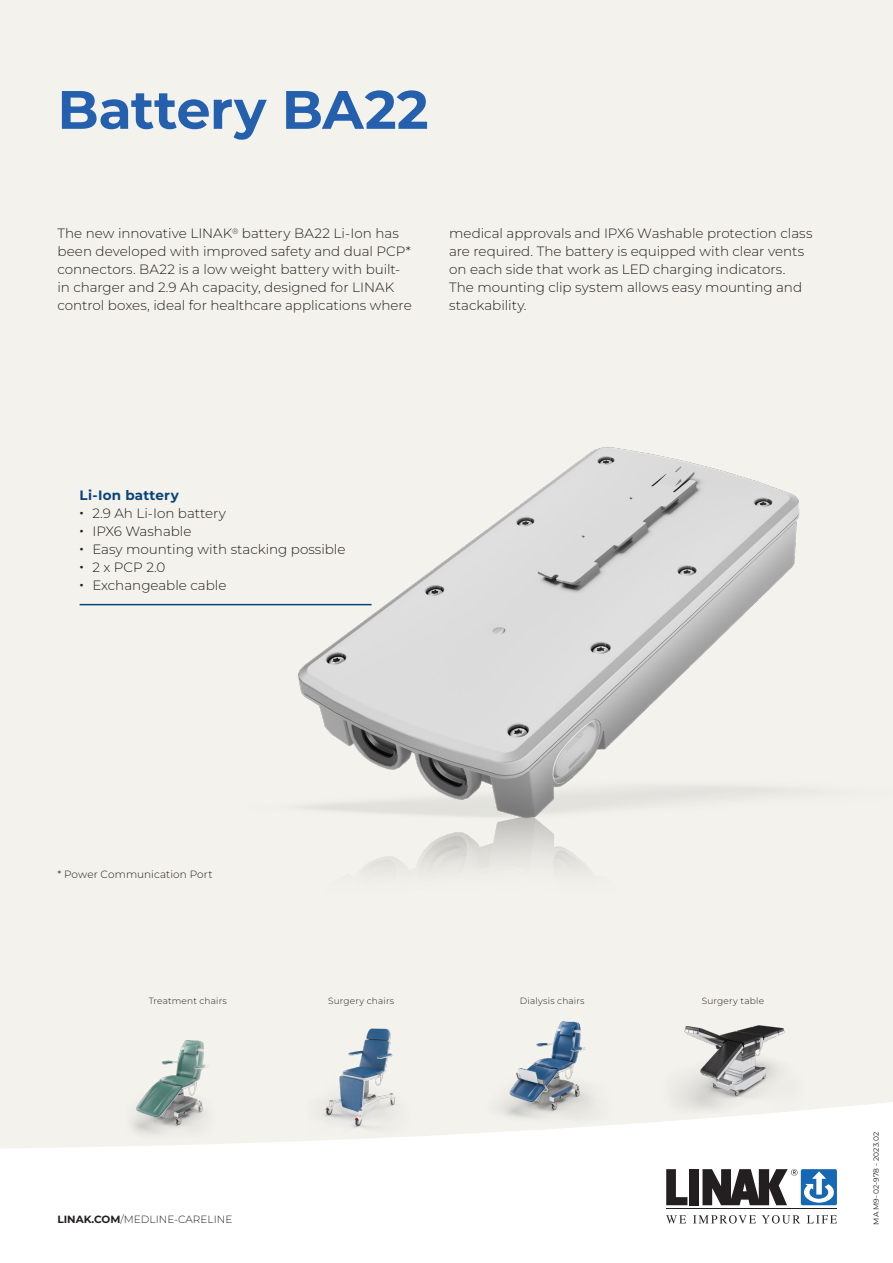
<style>
.page{position:relative;width:893px;height:1263px;background:#fff}
.page>*{position:absolute;margin:0;border:0;box-sizing:border-box;transform-origin:0 0}
.t1{font:700 54px "Montserrat";letter-spacing:-.005em;color:#2460ad}
.Montserrat_Light_Bod{font:300 13.5px/18px "Montserrat";color:#231f20}
.Montserrat_Light_Bod-2{font:700 13.5px "Montserrat";letter-spacing:.015em;color:#0b437a}
.Montserrat_Light_Bod-3{font:300 10.5px "Montserrat";color:#231f20}
.t2{font:300 9px "Montserrat";letter-spacing:.02em;color:#231f20}
.Montserrat_Light_Bod-4{font:7.5px "Montserrat";letter-spacing:.015em;color:#231f20}
.s1{font-weight:700}
</style>
<div class="page">
<div style="left:0;top:0;width:893px;height:1148px;background:#f3f2ed"></div>
<img style="left:161px;top:389px;width:732px;height:662px">
<hr style="left:80px;top:604px;width:292px;height:1px;background:#0b437a">
<svg style="left:666px;top:1169px;width:21px;height:36px"></svg>
<div style="left:689px;top:1169px;width:10px;height:36px;background:#231f20"></div>
<svg style="left:666px;top:1215px;width:20px;height:8px"></svg>
<svg style="left:693px;top:1215px;width:63px;height:8px"></svg>
<svg style="left:762px;top:1215px;width:38px;height:8px"></svg>
<svg style="left:807px;top:1215px;width:30px;height:8px"></svg>
<hr style="left:666px;top:1208px;width:171px;height:1px;background:#231f20">
<svg style="left:702px;top:1169px;width:135px;height:36px"></svg>
<img style="left:110px;top:1036px;width:131px;height:108px">
<img style="left:307px;top:1024px;width:119px;height:117px">
<img style="left:662px;top:1013px;width:141px;height:100px">
<img style="left:483px;top:1013px;width:137px;height:118px">
<p class="t1" style="left:57px;top:74px;width:373px">Battery BA22</p>
<p class="Montserrat_Light_Bod" style="left:57px;top:224px;width:356px">The new innovative LINAK<sup>®</sup> battery BA22 Li-Ion has been developed with improved safety and dual PCP* connectors. BA22 is a low weight battery with built&shy;in charger and 2.9 Ah capacity, designed for LINAK control boxes, ideal for healthcare applications where</p>
<p class="Montserrat_Light_Bod" style="left:449px;top:224px;width:365px">medical approvals and IPX6 Washable protection class are required. The battery is equipped with clear vents on each side that work as LED charging indicators.<br>The mounting clip system allows easy mounting and stackability.</p>
<p class="Montserrat_Light_Bod-2" style="left:80px;top:486px;width:101px">Li-Ion battery</p>
<p class="Montserrat_Light_Bod" style="left:80px;top:503px;width:148px"><span class="s1">∙</span> 2.9 Ah Li-Ion battery</p>
<p class="Montserrat_Light_Bod" style="left:80px;top:521px;width:113px"><span class="s1">∙</span> IPX6 Washable</p>
<p class="Montserrat_Light_Bod" style="left:80px;top:539px;width:267px"><span class="s1">∙</span> Easy mounting with stacking possible</p>
<p class="Montserrat_Light_Bod" style="left:80px;top:557px;width:87px"><span class="s1">∙</span> 2 x PCP 2.0</p>
<p class="Montserrat_Light_Bod" style="left:80px;top:575px;width:148px"><span class="s1">∙</span> Exchangeable cable</p>
<p class="Montserrat_Light_Bod-3" style="left:57px;top:867px;width:157px">* Power Communication Port</p>
<p class="t2" style="left:149px;top:994px;width:79px">Treatment chairs</p>
<p class="t2" style="left:328px;top:994px;width:68px">Surgery chairs</p>
<p class="t2" style="left:520px;top:994px;width:66px">Dialysis chairs</p>
<p class="t2" style="left:702px;top:994px;width:64px">Surgery table</p>
<p class="Montserrat_Light_Bod-3" style="left:57px;top:1212px;width:176px"><span class="s1">LINAK.COM</span>/MEDLINE-CARELINE</p>
<p class="Montserrat_Light_Bod-4" style="left:871px;top:1225px;width:95px;rotate:-90deg">MA M9-02-978 - 2023.02</p>
</div>
